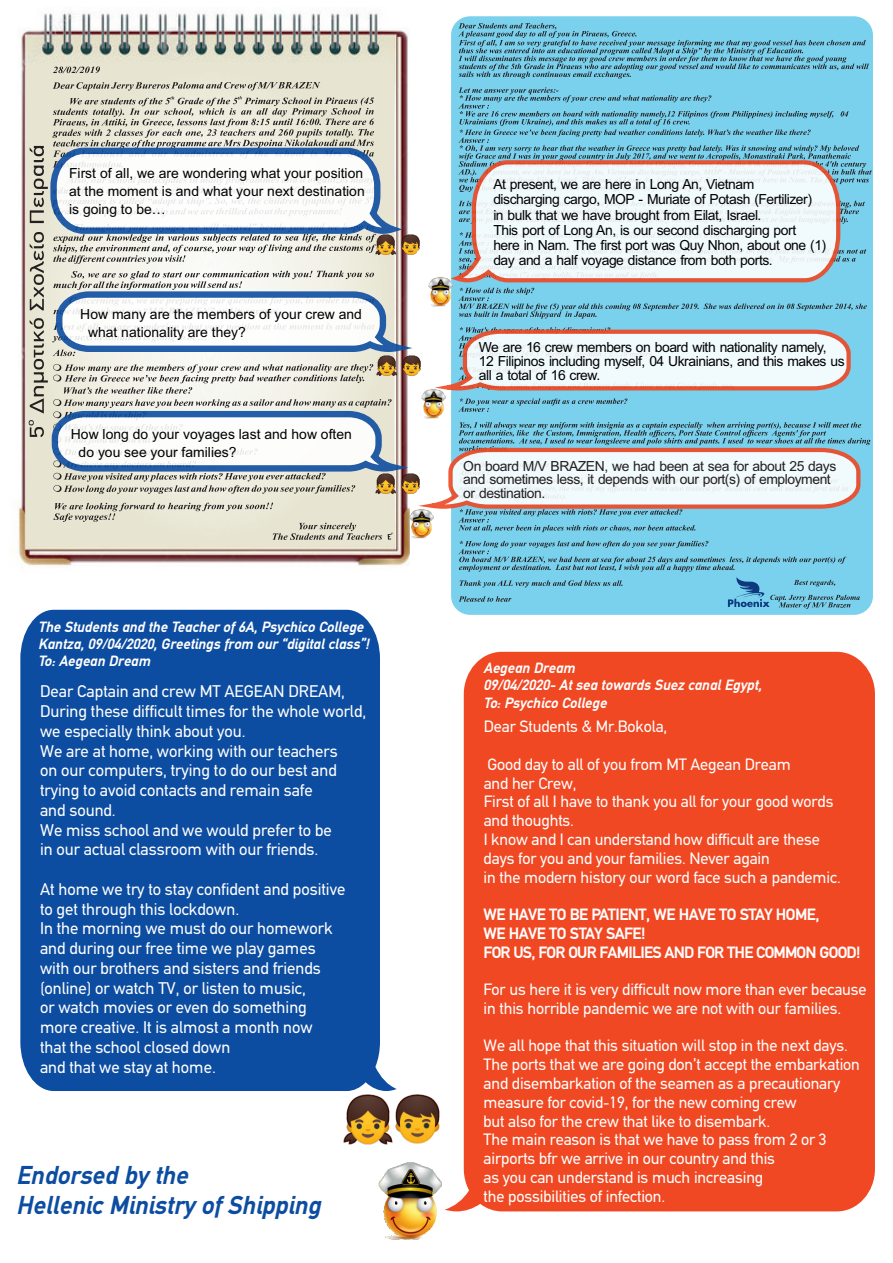
<style>
.page{position:relative;width:893px;height:1263px;background:#fff}
.page>*{position:absolute;margin:0;border:0;box-sizing:border-box;transform-origin:0 0}
.t1{font:italic 700 26.1px/30.3px "PF Din Text";color:#0d4da1}
.t2{font:16.95px/19.8px "PF Din Text";color:#fff}
.t3{font:16.5px/18.8px "PF Din Text";letter-spacing:-.005em;color:#fff}
.t4{font:700 16.5px/18.6px "PF Din Text";letter-spacing:-.045em;color:#fff}
.t5{font:italic 700 15px/17.4px "PF Din Text";color:#fff}
.t6{font:13.95px/15.3px "Arial";letter-spacing:-.035em;color:#000002}
.t7{font:13.95px/18px "Arial";color:#000002}
.t8{font:13.95px/13.8px "Arial";letter-spacing:-.035em;color:#231f20}
</style>
<div class="page">
<div style="left:20px;top:610px;width:377px;height:481px;background:#0d4da1"></div>
<img style="left:343px;top:1094px;width:49px;height:51px">
<img style="left:392px;top:1094px;width:48px;height:46px">
<div style="left:463px;top:652px;width:412px;height:559px;background:#f04822"></div>
<img style="left:349px;top:1140px;width:122px;height:100px">
<img style="left:16px;top:11px;width:362px;height:554px">
<div style="left:451px;top:16px;width:422px;height:599px;background:#79d1ee;border-radius:19px"></div>
<svg style="left:29px;top:23px;width:843px;height:586px"></svg>
<img style="left:375px;top:234px;width:21px;height:21px">
<img style="left:400px;top:234px;width:21px;height:21px">
<img style="left:377px;top:356px;width:21px;height:21px">
<img style="left:402px;top:356px;width:21px;height:20px">
<img style="left:376px;top:474px;width:21px;height:21px">
<img style="left:401px;top:474px;width:21px;height:21px">
<img style="left:398px;top:500px;width:47px;height:46px">
<img style="left:410px;top:381px;width:46px;height:46px">
<img style="left:418px;top:268px;width:46px;height:46px">
<p class="t6" style="left:69px;top:166px;width:297px;line-height:18px;text-align:justify">First of all, we are wondering what your position at the moment is and what your next destination is going to be…</p>
<p class="t7" style="left:88px;top:306px;width:275px;text-indent:-8px">How many are the members of your crew and what nationality are they?</p>
<p class="t7" style="left:79px;top:426px;width:275px;text-indent:-8px">How long do your voyages last and how often do you see your families?</p>
<p class="t5" style="left:38px;top:619px;width:332px">The Students and the Teacher of 6A, Psychico College<br>Kantza, 09/04/2020, Greetings from our “digital class”!<br>To: Aegean Dream</p>
<p class="t2" style="left:40px;top:683px;width:328px">Dear Captain and crew MT AEGEAN DREAM, During these difficult times for the whole world, we especially think about you.<br>We are at home, working with our teachers<br>on our computers, trying to do our best and trying to avoid contacts and remain safe<br>and sound.<br>We miss school and we would prefer to be<br>in our actual classroom with our friends.</p>
<p class="t2" style="left:40px;top:881px;width:307px">At home we try to stay confident and positive to get through this lockdown.<br>In the morning we must do our homework and during our free time we play games with our brothers and sisters and friends (online) or watch TV, or listen to music,<br>or watch movies or even do something more creative. It is almost a month now<br>that the school closed down<br>and that we stay at home.</p>
<h1 class="t1" style="left:16px;top:1162px;width:306px">Endorsed by the<br>Hellenic Ministry of Shipping</h1>
<p class="t6" style="left:493px;top:178px;width:334px">At present, we are here in Long An, Vietnam<br>discharging cargo, MOP - Muriate of Potash (Fertilizer)<br>in bulk that we have brought from Eilat, Israel.<br>This port of Long An, is our second discharging port<br>here in Nam. The first port was Quy Nhon, about one (1) day and a half voyage distance from both ports.</p>
<p class="t6" style="left:479px;top:342px;width:367px;line-height:13.8px">We are 16 crew members on board with nationality namely,<br>12 Filipinos including myself, 04 Ukrainians, and this makes us all a total of 16 crew.</p>
<p class="t8" style="left:463px;top:460px;width:374px">On board M/V BRAZEN, we had been at sea for about 25 days and sometimes less, it depends with our port(s) of employment or destination.</p>
<p class="t5" style="left:484px;top:661px;width:280px">Aegean Dream<br>09/04/2020- At sea towards Suez canal Egypt,<br>To: Psychico College</p>
<p class="t3" style="left:484px;top:719px;width:185px">Dear Students &amp; Mr.Bokola,</p>
<p class="t3" style="left:484px;top:756px;width:359px">Good day to all of you from MT Aegean Dream<br>and her Crew,<br>First of all I have to thank you all for your good words and thoughts.<br>I know and I can understand how difficult are these days for you and your families. Never again<br>in the modern history our word face such a pandemic.</p>
<p class="t4" style="left:484px;top:907px;width:378px">WE HAVE TO BE PATIENT, WE HAVE TO STAY HOME,<br>WE HAVE TO STAY SAFE!<br>FOR US, FOR OUR FAMILIES AND FOR THE COMMON GOOD!</p>
<p class="t3" style="left:484px;top:981px;width:385px">For us here it is very difficult now more than ever because in this horrible pandemic we are not with our families.</p>
<p class="t3" style="left:484px;top:1038px;width:378px">We all hope that this situation will stop in the next days.<br>The ports that we are going don’t accept the embarkation and disembarkation of the seamen as a precautionary measure for covid-19, for the new coming crew<br>but also for the crew that like to disembark.<br>The main reason is that we have to pass from 2 or 3 airports bfr we arrive in our country and this<br>as you can understand is much increasing<br>the possibilities of infection.</p>
</div>
